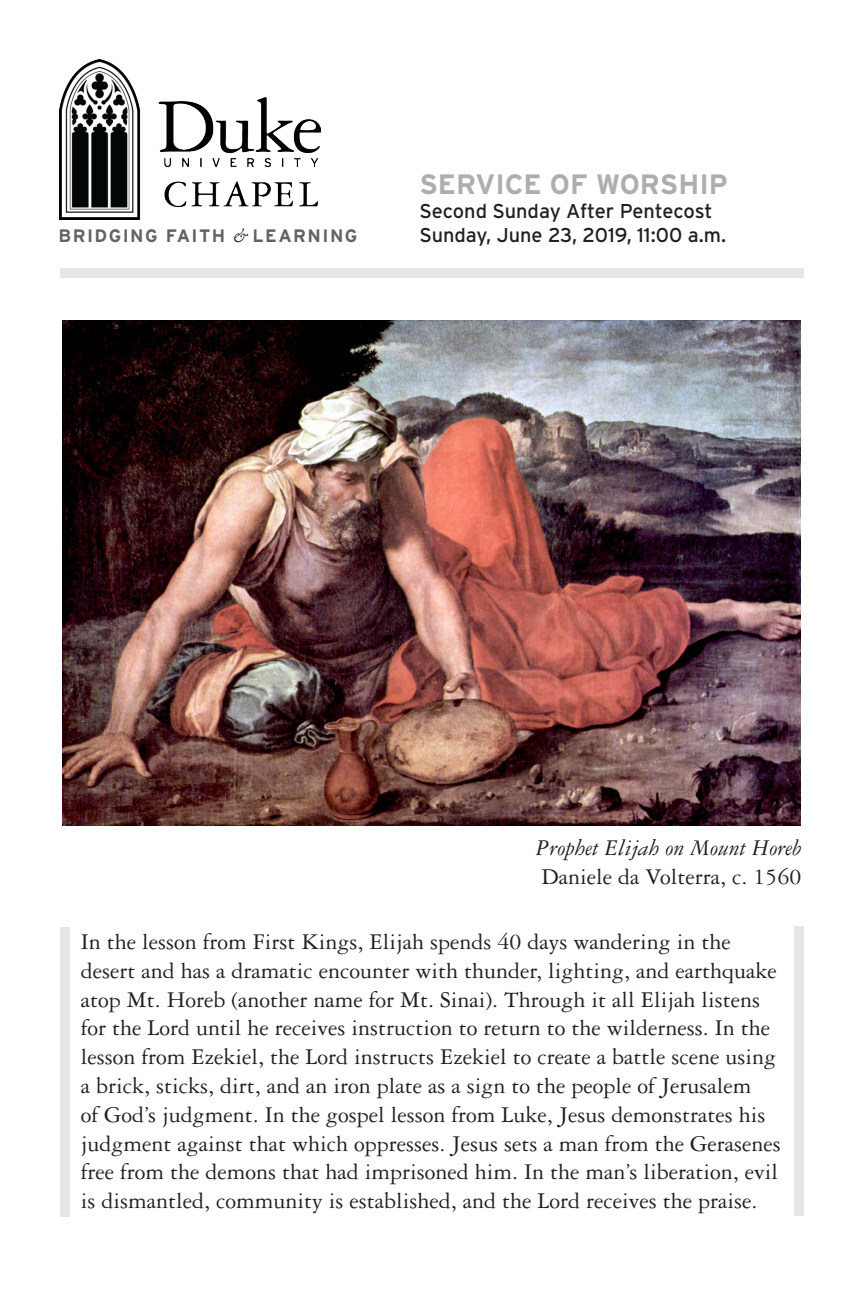
<style>
.page{position:relative;width:864px;height:1296px;background:#fff}
.page>*{position:absolute;margin:0;border:0;box-sizing:border-box;transform-origin:0 0}
.Header_1{font:700 28px "Interstate";color:#acaeaf}
.Tabbed_Leader{font:24px/28.8px "Garamond 3 LT Std";color:#231f20}
.Tabbed_Leader-2{font:italic 24px "Garamond 3 LT Std";color:#231f20}
.Header_1-2{font:20px "Interstate";color:#231f20}
.t1{font:700 18px "Interstate";letter-spacing:.08em;color:#636366}
.s1{font-family:"Adobe Garamond Pro";font-weight:400;font-style:italic;color:#231f20}
</style>
<div class="page">
<div style="left:60px;top:928px;width:10px;height:289px;background:#e6e6e7"></div>
<div style="left:60px;top:268px;width:744px;height:10px;background:#e6e6e7"></div>
<img style="left:60px;top:60px;width:260px;height:159px">
<div style="left:794px;top:926px;width:10px;height:290px;background:#e6e6e7"></div>
<img style="left:63px;top:320px;width:737px;height:505px">
<p class="Header_1" style="left:419px;top:169px;width:310px">SERVICE OF WORSHIP</p>
<p class="Header_1-2" style="left:419px;top:200px;width:295px">Second Sunday After Pentecost</p>
<p class="t1" style="left:59px;top:226px;width:300px">BRIDGING FAITH <span class="s1">&amp;</span> LEARNING</p>
<p class="Header_1-2" style="left:419px;top:224px;width:308px">Sunday, June 23, 2019, 11:00 a.m.</p>
<p class="Tabbed_Leader-2" style="left:536px;top:835px;width:267px">Prophet Elijah on Mount Horeb</p>
<p class="Tabbed_Leader" style="left:541px;top:863px;width:262px">Daniele da Volterra, c. 1560</p>
<p class="Tabbed_Leader" style="left:81px;top:927px;width:701px">In the lesson from First Kings, Elijah spends 40 days wandering in the desert and has a dramatic encounter with thunder, lighting, and earthquake atop Mt. Horeb (another name for Mt. Sinai). Through it all Elijah listens for the Lord until he receives instruction to return to the wilderness. In the lesson from Ezekiel, the Lord instructs Ezekiel to create a battle scene using a brick, sticks, dirt, and an iron plate as a sign to the people of Jerusalem<br>of God’s judgment. In the gospel lesson from Luke, Jesus demonstrates his judgment against that which oppresses. Jesus sets a man from the Gerasenes free from the demons that had imprisoned him. In the man’s liberation, evil is dismantled, community is established, and the Lord receives the praise.</p>
</div>
